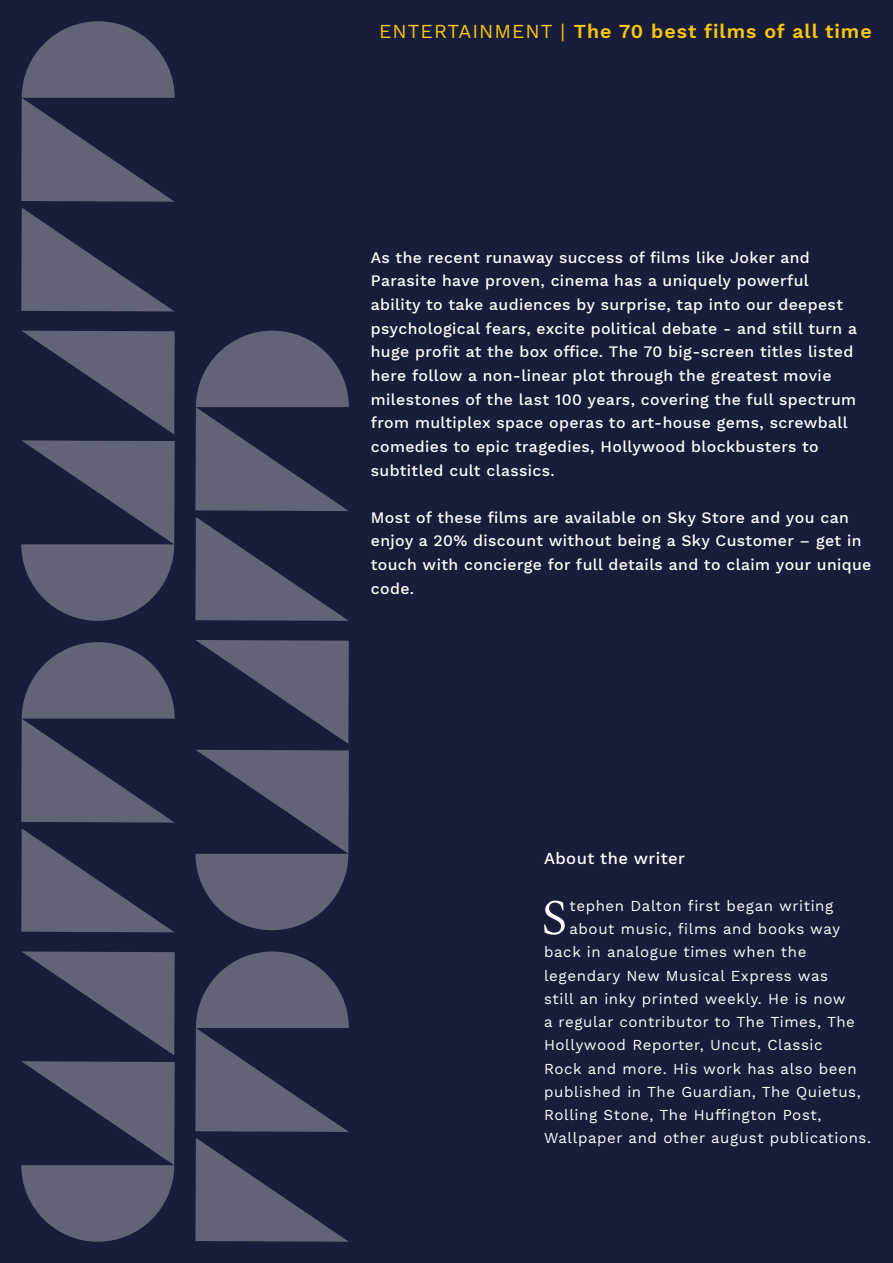
<style>
.page{position:relative;width:893px;height:1263px;background:#181d39}
.page>*{position:absolute;margin:0;border:0;box-sizing:border-box;transform-origin:0 0}
.t1{font:300 50.25px "Spectral";color:#fff}
.t2{font:600 19.5px "Work Sans";letter-spacing:.05em;color:#fac60b}
.t3{font:500 16.5px "Work Sans";letter-spacing:.025em;color:#fff}
.t4{font:500 15.75px/23.7px "Work Sans";letter-spacing:.025em;color:#fff}
.t5{font:15px "Work Sans";letter-spacing:.04em;color:#fff}
.s1{font-weight:400}
</style>
<div class="page">
<svg style="left:21px;top:21px;width:154px;height:181px"></svg>
<svg style="left:21px;top:208px;width:153px;height:103px"></svg>
<svg style="left:21px;top:331px;width:154px;height:290px"></svg>
<svg style="left:21px;top:642px;width:154px;height:180px"></svg>
<svg style="left:21px;top:829px;width:153px;height:103px"></svg>
<svg style="left:21px;top:1061px;width:154px;height:181px"></svg>
<svg style="left:21px;top:951px;width:154px;height:104px"></svg>
<svg style="left:195px;top:331px;width:154px;height:180px"></svg>
<svg style="left:195px;top:517px;width:154px;height:104px"></svg>
<svg style="left:195px;top:750px;width:154px;height:180px"></svg>
<svg style="left:196px;top:640px;width:153px;height:104px"></svg>
<svg style="left:195px;top:951px;width:154px;height:181px"></svg>
<svg style="left:195px;top:1138px;width:154px;height:104px"></svg>
<p class="t2" style="left:379px;top:20px;width:494px"><span class="s1">ENTERTAINMENT |</span> The 70 best films of all time</p>
<p class="t4" style="left:371px;top:246px;width:488px">As the recent runaway success of films like Joker and Parasite have proven, cinema has a uniquely powerful ability to take audiences by surprise, tap into our deepest psychological fears, excite political debate - and still turn a huge profit at the box office. The 70 big-screen titles listed here follow a non-linear plot through the greatest movie milestones of the last 100 years, covering the full spectrum from multiplex space operas to art-house gems, screwball comedies to epic tragedies, Hollywood blockbusters to subtitled cult classics.</p>
<p class="t4" style="left:371px;top:506px;width:502px">Most of these films are available on Sky Store and you can enjoy a 20% discount without being a Sky Customer – get in touch with concierge for full details and to claim your unique code.</p>
<p class="t3" style="left:544px;top:849px;width:142px">About the writer</p>
<h1 class="t1" style="left:541px;top:881px;width:28px">S</h1>
<p class="t5" style="left:569px;top:897px;width:265px">tephen Dalton first began writing</p>
<p class="t5" style="left:569px;top:920px;width:272px">about music, films and books way</p>
<p class="t5" style="left:544px;top:943px;width:264px">back in analogue times when the</p>
<p class="t5" style="left:544px;top:967px;width:285px">legendary New Musical Express was</p>
<p class="t5" style="left:544px;top:990px;width:303px">still an inky printed weekly. He is now</p>
<p class="t5" style="left:544px;top:1013px;width:312px">a regular contributor to The Times, The</p>
<p class="t5" style="left:544px;top:1036px;width:280px">Hollywood Reporter, Uncut, Classic</p>
<p class="t5" style="left:544px;top:1060px;width:314px">Rock and more. His work has also been</p>
<p class="t5" style="left:544px;top:1083px;width:318px">published in The Guardian, The Quietus,</p>
<p class="t5" style="left:544px;top:1106px;width:279px">Rolling Stone, The Huffington Post,</p>
<p class="t5" style="left:544px;top:1129px;width:328px">Wallpaper and other august publications.</p>
</div>
